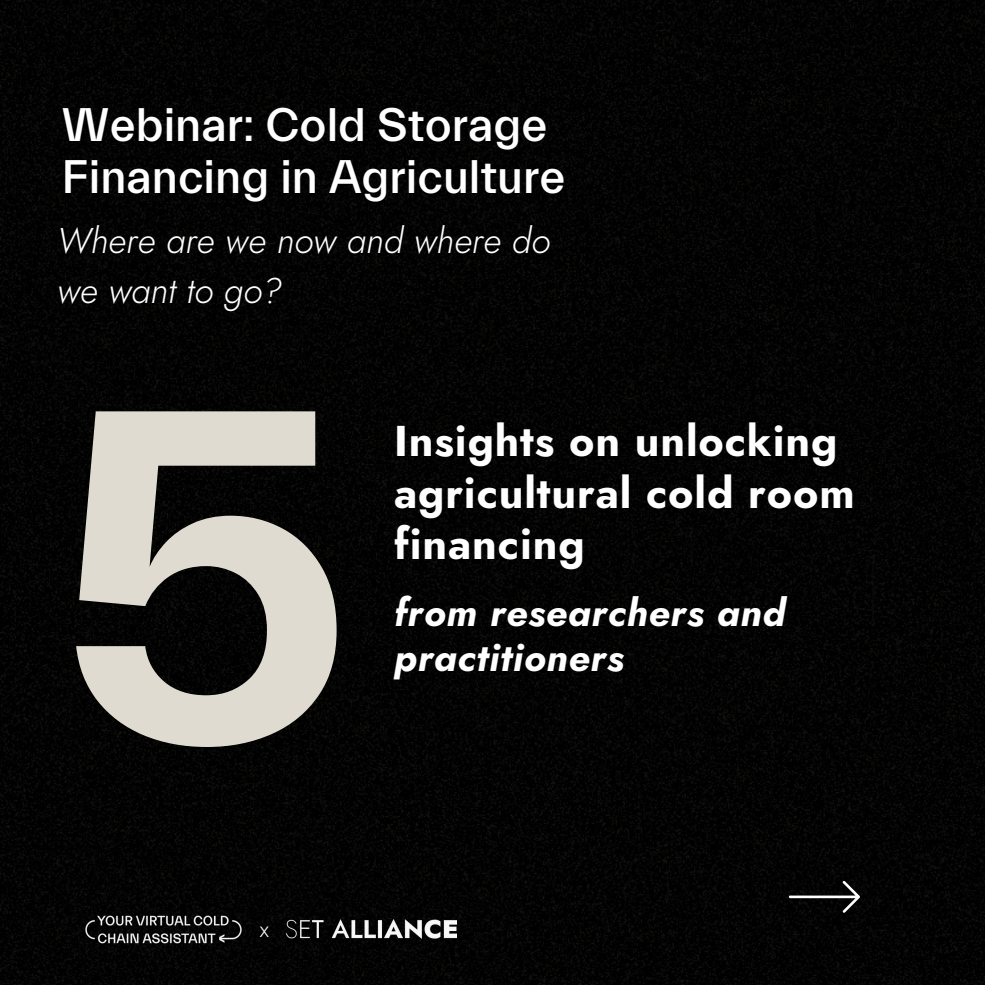
<style>
.page{position:relative;width:985px;height:985px;background:#fff}
.page>*{position:absolute;margin:0;border:0;box-sizing:border-box;transform-origin:0 0}
.t1{font:700 434.53px "TWK Everett";color:#e0dbd0}
.t2{font:500 47.6px/51.8px "Everett";color:#fff}
.t3{font:700 43.05px/51.6px "Jost";letter-spacing:.02em;color:#fff}
.t4{font:italic 700 38.24px/45.2px "Jost";letter-spacing:.02em;color:#fff}
.t5{font:italic 300 35.7px "Jost";color:#fff}
.t6{font:300 22.66px "Jost";color:#fff}
</style>
<div class="page">
<img style="left:0;top:0;width:984px;height:984px">
<svg style="left:788px;top:880px;width:72px;height:32px;background:#222"></svg>
<img style="left:287px;top:919px;width:169px;height:19px">
<img style="left:85px;top:913px;width:157px;height:31px">
<p class="t2" style="left:62px;top:100px;width:505px">Webinar: Cold Storage<br>Financing in Agriculture</p>
<p class="t5" style="left:57px;top:214px;width:494px">Where are we now and where do</p>
<p class="t5" style="left:57px;top:264px;width:226px">we want to go?</p>
<p class="t1" style="left:57px;top:302px;width:297px">5</p>
<p class="t3" style="left:394px;top:415px;width:462px">Insights on unlocking agricultural cold room financing</p>
<p class="t4" style="left:394px;top:590px;width:393px">from researchers and practitioners</p>
<p class="t6" style="left:260px;top:912px;width:11px">x</p>
</div>
